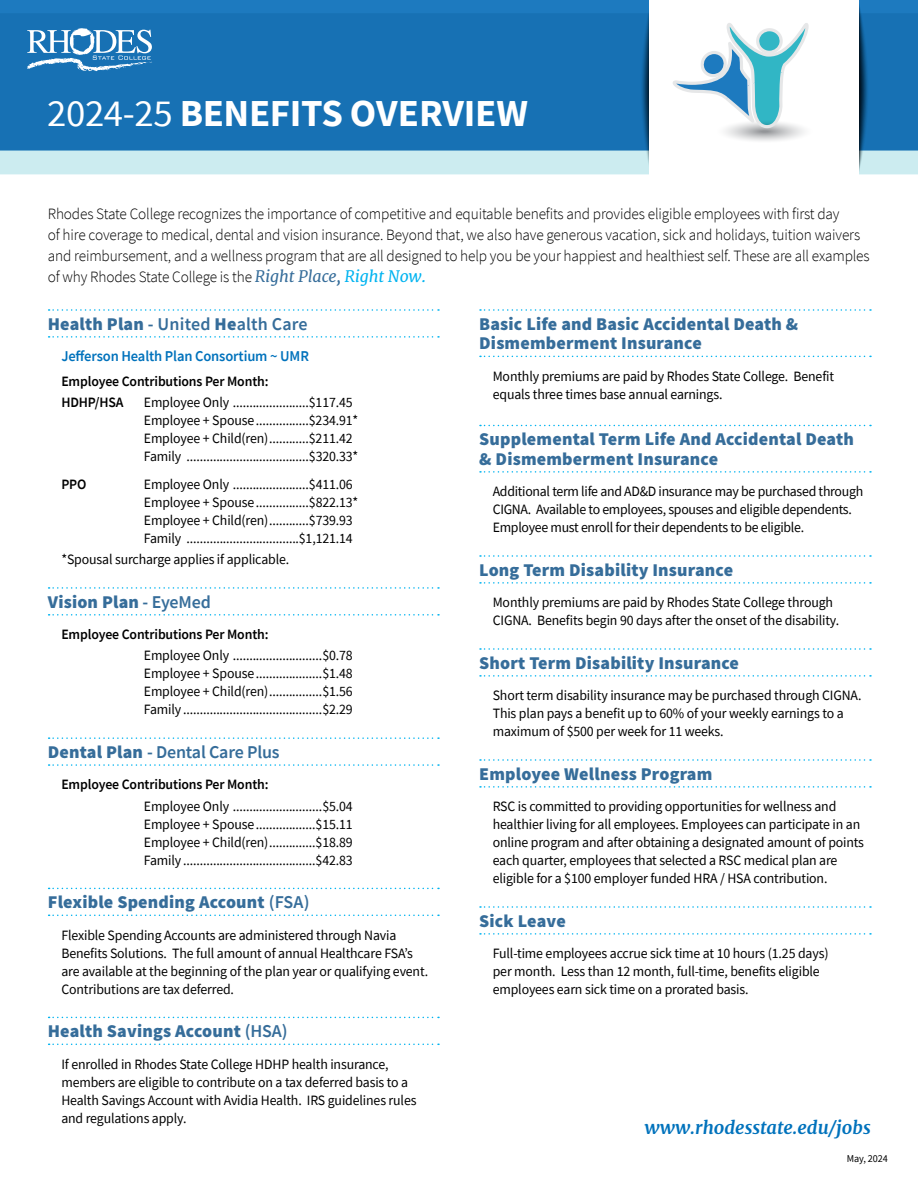
<style>
.page{position:relative;width:918px;height:1188px;background:#fff}
.page>*{position:absolute;margin:0;border:0;box-sizing:border-box;transform-origin:0 0}
.t1{font:700 38.1px "Source Sans Pro";letter-spacing:-.01em;color:#fff}
.t2{font:900 18px/19.5px "Source Sans Pro";letter-spacing:.01em;color:#366d9a}
.t3{font:600 18px "Source Sans Pro";letter-spacing:.01em;color:#366d9a}
.t4{font:600 18px "Source Sans Pro";letter-spacing:-.01em;color:#366d9a}
.t5{font:italic 700 18px "Merriweather";color:#0072bc}
.t6{font:300 15.75px/21px "Source Sans Pro";letter-spacing:-.01em;color:#000}
.t7{font:600 15px "Source Sans Pro";letter-spacing:-.01em;color:#0072bc}
.t8{font:14.25px/18px "Source Sans Pro";letter-spacing:-.01em;color:#000}
.t9{font:600 14.25px/21.3px "Source Sans Pro";letter-spacing:-.01em;color:#000}
.t10{font:10.5px "Source Sans Pro";letter-spacing:-.01em;color:#000}
.s1{font-weight:400}
.s2{font-family:"Merriweather";font-weight:400;font-style:italic;color:#366d9a}
.s3{font-family:"Merriweather";font-weight:400;font-style:italic;color:#00b3f0}
.s4{font-weight:900}
.s5{font-weight:600}
</style>
<div class="page">
<div style="left:0;top:0;width:918px;height:13px;background:#1d7abf"></div>
<svg style="left:0;top:13px;width:918px;height:161px;background:#3283bd"></svg>
<svg style="left:641px;top:0;width:228px;height:175px"></svg>
<svg style="left:49px;top:309px;width:390px;height:2px"></svg>
<svg style="left:49px;top:336px;width:390px;height:2px"></svg>
<svg style="left:49px;top:587px;width:390px;height:2px"></svg>
<svg style="left:49px;top:614px;width:390px;height:2px"></svg>
<svg style="left:49px;top:737px;width:390px;height:2px"></svg>
<svg style="left:49px;top:764px;width:390px;height:2px"></svg>
<svg style="left:49px;top:888px;width:390px;height:1px"></svg>
<svg style="left:49px;top:915px;width:390px;height:1px"></svg>
<svg style="left:49px;top:1017px;width:390px;height:1px"></svg>
<svg style="left:49px;top:1044px;width:390px;height:1px"></svg>
<svg style="left:480px;top:309px;width:391px;height:2px"></svg>
<svg style="left:480px;top:356px;width:391px;height:1px"></svg>
<svg style="left:480px;top:425px;width:391px;height:1px"></svg>
<svg style="left:480px;top:471px;width:391px;height:2px"></svg>
<svg style="left:480px;top:555px;width:391px;height:2px"></svg>
<svg style="left:480px;top:582px;width:391px;height:2px"></svg>
<svg style="left:480px;top:648px;width:391px;height:2px"></svg>
<svg style="left:480px;top:675px;width:391px;height:2px"></svg>
<svg style="left:480px;top:759px;width:391px;height:2px"></svg>
<svg style="left:480px;top:786px;width:391px;height:2px"></svg>
<svg style="left:480px;top:906px;width:391px;height:2px"></svg>
<svg style="left:480px;top:933px;width:391px;height:2px"></svg>
<svg style="left:27px;top:28px;width:125px;height:43px"></svg>
<h1 class="t1" style="left:47px;top:87px;width:482px"><span class="s1">2024-25</span> BENEFITS OVERVIEW</h1>
<p class="t6" style="left:48px;top:203px;width:823px">Rhodes State College recognizes the importance of competitive and equitable benefits and provides eligible employees with first day<br>of hire coverage to medical, dental and vision insurance. Beyond that, we also have generous vacation, sick and holidays, tuition waivers and reimbursement, and a wellness program that are all designed to help you be your happiest and healthiest self. These are all examples of why Rhodes State College is the <span class="s2">Right Place,</span> <span class="s3">Right Now.</span></p>
<p class="t3" style="left:48px;top:312px;width:261px"><span class="s4">Health Plan</span> - United <span class="s4">He</span>alth Care</p>
<p class="t7" style="left:61px;top:346px;width:249px">Jefferson Health Plan Consortium ~ UMR</p>
<p class="t9" style="left:61px;top:370px;width:209px">Employee Contributions Per Month:<br>HDHP/HSA</p>
<p class="t8" style="left:144px;top:393px;width:216px">Employee Only .......................$117.45<br>Employee + Spouse ................$234.91* Employee + Child(ren)............$211.42<br>Family .....................................$320.33*</p>
<p class="t9" style="left:61px;top:473px;width:27px">PPO</p>
<p class="t8" style="left:144px;top:475px;width:216px">Employee Only .......................$411.06<br>Employee + Spouse ................$822.13* Employee + Child(ren)............$739.93<br>Family ..................................$1,121.14</p>
<p class="t8" style="left:61px;top:550px;width:229px">*Spousal surcharge applies if applicable.</p>
<p class="t2" style="left:48px;top:592px;width:165px">Vision Plan <span class="s5">- EyeMed</span></p>
<p class="t9" style="left:61px;top:624px;width:209px">Employee Contributions Per Month:</p>
<p class="t8" style="left:144px;top:647px;width:210px;text-align:justify">Employee Only ...........................$0.78<br>Employee + Spouse ....................$1.48<br>Employee + Child(ren)................$1.56<br>Family ..........................................$2.29</p>
<p class="t4" style="left:48px;top:740px;width:233px"><span class="s4">Dental Plan</span> - Dental Care Plus</p>
<p class="t9" style="left:61px;top:774px;width:209px">Employee Contributions Per Month:</p>
<p class="t8" style="left:144px;top:797px;width:210px;text-align:justify">Employee Only ...........................$5.04<br>Employee + Spouse ..................$15.11<br>Employee + Child(ren)..............$18.89<br>Family ........................................$42.83</p>
<p class="t2" style="left:48px;top:892px;width:263px">Flexible Spending Account <span class="s5">(FSA)</span></p>
<p class="t8" style="left:61px;top:926px;width:368px">Flexible Spending Accounts are administered through Navia Benefits Solutions. The full amount of annual Healthcare FSA’s are available at the beginning of the plan year or qualifying event.<br>Contributions are tax deferred.</p>
<p class="t2" style="left:48px;top:1021px;width:241px">Health Savings Account <span class="s5">(HSA)</span></p>
<p class="t8" style="left:61px;top:1055px;width:357px">If enrolled in Rhodes State College HDHP health insurance, members are eligible to contribute on a tax deferred basis to a Health Savings Account with Avidia Health. IRS guidelines rules and regulations apply.</p>
<p class="t2" style="left:479px;top:314px;width:321px">Basic Life and Basic Accidental Death &amp;<br>Dismemberment Insurance</p>
<p class="t8" style="left:493px;top:367px;width:343px">Monthly premiums are paid by Rhodes State College. Benefit equals three times base annual earnings.</p>
<p class="t2" style="left:479px;top:429px;width:376px">Supplemental Term Life And Accidental Death &amp; Dismemberment Insurance</p>
<p class="t8" style="left:493px;top:482px;width:372px">Additional term life and AD&amp;D insurance may be purchased through<br>CIGNA. Available to employees, spouses and eligible dependents.<br>Employee must enroll for their dependents to be eligible.</p>
<p class="t2" style="left:479px;top:560px;width:255px">Long Term Disability Insurance</p>
<p class="t8" style="left:493px;top:593px;width:348px">Monthly premiums are paid by Rhodes State College through<br>CIGNA. Benefits begin 90 days after the onset of the disability.</p>
<p class="t2" style="left:479px;top:653px;width:261px">Short Term Disability Insurance</p>
<p class="t8" style="left:493px;top:686px;width:370px">Short term disability insurance may be purchased through CIGNA.<br>This plan pays a benefit up to 60% of your weekly earnings to a maximum of $500 per week for 11 weeks.</p>
<p class="t2" style="left:479px;top:764px;width:235px">Employee Wellness Program</p>
<p class="t8" style="left:493px;top:797px;width:373px">RSC is committed to providing opportunities for wellness and healthier living for all employees. Employees can participate in an online program and after obtaining a designated amount of points each quarter, employees that selected a RSC medical plan are eligible for a $100 employer funded HRA / HSA contribution.</p>
<p class="t2" style="left:479px;top:911px;width:88px">Sick Leave</p>
<p class="t8" style="left:493px;top:944px;width:337px">Full-time employees accrue sick time at 10 hours (1.25 days) per month. Less than 12 month, full-time, benefits eligible employees earn sick time on a prorated basis.</p>
<p class="t5" style="left:645px;top:1115px;width:228px">www.rhodesstate.edu/jobs</p>
<p class="t10" style="left:847px;top:1152px;width:42px">May, 2024</p>
</div>
